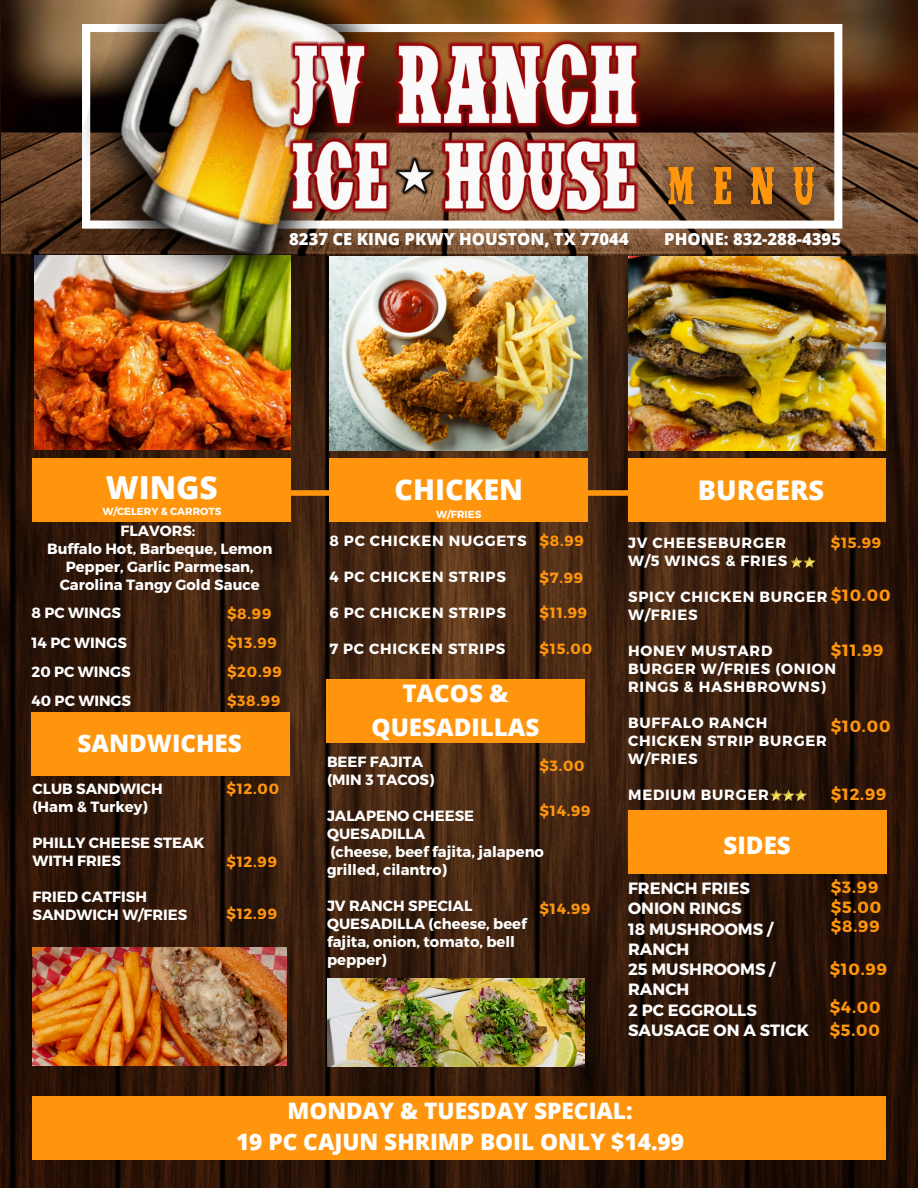
<style>
.page{position:relative;width:918px;height:1188px;background:#fff}
.page>*{position:absolute;margin:0;border:0;box-sizing:border-box;transform-origin:0 0}
.t1{font:800 31.65px "Open Sans";color:#fff}
.t2{font:800 28.65px "Open Sans";color:#fff}
.t3{font:800 27.15px "Open Sans";color:#fff}
.t4{font:800 24.15px/33.8px "Open Sans";color:#fff;text-align:center}
.t5{font:800 22.65px/31.5px "Open Sans";color:#fff;text-align:center}
.t6{font:800 16.65px "Open Sans";color:#fff}
.t7{font:700 16.35px/20.2px "Montserrat";color:#fff}
.t8{font:700 16.35px "Montserrat";letter-spacing:.05em;color:#ff950c}
.t9{font:700 14.85px/18px "Montserrat";color:#fff}
.t10{font:700 14.85px/18px "Montserrat";letter-spacing:.05em;color:#fff}
.t11{font:700 14.85px "Montserrat";letter-spacing:.05em;color:#ff950c}
.t12{font:700 10.35px "Montserrat";color:#fff}
.s1{font-size:16.35px;color:#ff950c}
</style>
<div class="page">
<img style="left:0;top:0;width:918px;height:1188px">
<img style="left:1px;top:0;width:917px;height:256px">
<img style="left:35px;top:256px;width:255px;height:193px">
<img style="left:32px;top:948px;width:255px;height:118px">
<img style="left:329px;top:257px;width:258px;height:193px">
<img style="left:628px;top:257px;width:258px;height:193px">
<img style="left:328px;top:978px;width:256px;height:88px">
<div style="left:265px;top:490px;width:100px;height:6px;background:#ff950c"></div>
<div style="left:557px;top:490px;width:108px;height:6px;background:#ff950c"></div>
<svg style="left:397px;top:24px;width:445px;height:205px"></svg>
<img style="left:45px;top:0;width:352px;height:321px">
<img style="left:275px;top:31px;width:379px;height:191px">
<div style="left:31px;top:713px;width:259px;height:63px;background:#ff950c"></div>
<div style="left:628px;top:458px;width:258px;height:64px;background:#ff950c"></div>
<div style="left:33px;top:458px;width:258px;height:64px;background:#ff950c"></div>
<div style="left:326px;top:679px;width:259px;height:64px;background:#ff950c"></div>
<div style="left:628px;top:811px;width:259px;height:63px;background:#ff950c"></div>
<div style="left:329px;top:458px;width:259px;height:64px;background:#ff950c"></div>
<div style="left:32px;top:1096px;width:854px;height:63px;background:#ff950c"></div>
<img style="left:640px;top:142px;width:202px;height:93px">
<svg style="left:790px;top:556px;width:26px;height:12px"></svg>
<svg style="left:770px;top:789px;width:37px;height:12px"></svg>
<p class="t6" style="left:289px;top:228px;width:341px">8237 CE KING PKWY HOUSTON, TX 77044</p>
<p class="t6" style="left:664px;top:227px;width:178px">PHONE: 832-288-4395</p>
<p class="t1" style="left:106px;top:466px;width:113px">WINGS</p>
<p class="t12" style="left:102px;top:504px;width:120px">W/CELERY &amp; CARROTS</p>
<p class="t9" style="left:120px;top:521px;width:77px">FLAVORS:</p>
<p class="t9" style="left:47px;top:539px;width:227px;text-align:center">Buffalo Hot, Barbeque, Lemon<br>Pepper, Garlic Parmesan,<br>Carolina Tangy Gold Sauce</p>
<p class="t9" style="left:31px;top:603px;width:91px">8 PC WINGS</p>
<h5 class="t9" style="left:31px;top:633px;width:97px">14 PC WINGS</h5>
<h2 class="t9" style="left:31px;top:662px;width:101px">20 PC WINGS</h2>
<p class="t9" style="left:31px;top:691px;width:101px">40 PC WINGS</p>
<h2 class="t11" style="left:227px;top:604px;width:46px">$8.99</h2>
<p class="t11" style="left:227px;top:633px;width:51px">$13.99</p>
<h3 class="t11" style="left:227px;top:662px;width:56px">$20.99</h3>
<p class="t11" style="left:227px;top:691px;width:55px">$38.99</p>
<p class="t4" style="left:78px;top:726px;width:166px">SANDWICHES</p>
<p class="t9" style="left:33px;top:779px;width:132px">CLUB SANDWICH</p>
<p class="t9" style="left:33px;top:797px;width:117px">(Ham &amp; Turkey)</p>
<p class="t9" style="left:33px;top:833px;width:174px">PHILLY CHEESE STEAK<br>WITH FRIES</p>
<p class="t9" style="left:33px;top:887px;width:156px">FRIED CATFISH<br>SANDWICH W/FRIES</p>
<p class="t11" style="left:227px;top:779px;width:54px">$12.00</p>
<p class="t11" style="left:227px;top:852px;width:52px">$12.99</p>
<h4 class="t11" style="left:227px;top:904px;width:52px">$12.99</h4>
<p class="t2" style="left:395px;top:470px;width:130px">CHICKEN</p>
<p class="t12" style="left:436px;top:508px;width:47px">W/FRIES</p>
<h6 class="t10" style="left:329px;top:531px;width:199px">8 PC CHICKEN NUGGETS</h6>
<h6 class="t10" style="left:329px;top:567px;width:178px">4 PC CHICKEN STRIPS</h6>
<h6 class="t10" style="left:329px;top:603px;width:178px">6 PC CHICKEN STRIPS</h6>
<h6 class="t10" style="left:329px;top:639px;width:177px">7 PC CHICKEN STRIPS</h6>
<h4 class="t11" style="left:540px;top:531px;width:46px">$8.99</h4>
<h5 class="t11" style="left:540px;top:568px;width:45px">$7.99</h5>
<h6 class="t11" style="left:540px;top:603px;width:49px">$11.99</h6>
<h6 class="t11" style="left:540px;top:639px;width:54px">$15.00</h6>
<p class="t4" style="left:371px;top:676px;width:169px">TACOS &amp;<br>QUESADILLAS</p>
<p class="t9" style="left:327px;top:752px;width:98px">BEEF FAJITA</p>
<p class="t9" style="left:327px;top:770px;width:109px">(MIN 3 TACOS)</p>
<p class="t9" style="left:327px;top:806px;width:149px">JALAPENO CHEESE<br>QUESADILLA</p>
<p class="t9" style="left:327px;top:842px;width:219px">(cheese, beef fajita, jalapeno grilled, cilantro)</p>
<p class="t9" style="left:327px;top:896px;width:201px">JV RANCH SPECIAL<br>QUESADILLA (cheese, beef fajita, onion, tomato, bell pepper)</p>
<p class="t11" style="left:540px;top:756px;width:47px">$3.00</p>
<p class="t11" style="left:540px;top:801px;width:53px">$14.99</p>
<p class="t11" style="left:540px;top:899px;width:53px">$14.99</p>
<p class="t3" style="left:698px;top:471px;width:128px">BURGERS</p>
<p class="t11" style="left:831px;top:533px;width:52px">$15.99</p>
<p class="t10" style="left:628px;top:587px;width:264px">SPICY CHICKEN BURGER <span class="s1">$10.00</span></p>
<p class="t8" style="left:831px;top:639px;width:54px">$11.99</p>
<p class="t10" style="left:628px;top:533px;width:160px">JV CHEESEBURGER</p>
<p class="t10" style="left:628px;top:551px;width:161px">W/5 WINGS &amp; FRIES</p>
<p class="t9" style="left:628px;top:605px;width:71px">W/FRIES</p>
<h4 class="t10" style="left:628px;top:641px;width:209px">HONEY MUSTARD<br>BURGER W/FRIES (ONION<br>RINGS &amp; HASHBROWNS)</h4>
<p class="t10" style="left:628px;top:713px;width:141px">BUFFALO RANCH</p>
<p class="t10" style="left:628px;top:731px;width:200px">CHICKEN STRIP BURGER</p>
<p class="t9" style="left:628px;top:749px;width:71px">W/FRIES</p>
<p class="t10" style="left:628px;top:785px;width:142px">MEDIUM BURGER</p>
<p class="t8" style="left:831px;top:715px;width:61px">$10.00</p>
<p class="t8" style="left:831px;top:784px;width:57px">$12.99</p>
<p class="t4" style="left:724px;top:828px;width:69px">SIDES</p>
<p class="t7" style="left:628px;top:877px;width:123px">FRENCH FRIES</p>
<p class="t8" style="left:831px;top:877px;width:49px">$3.99</p>
<p class="t7" style="left:628px;top:898px;width:182px">ONION RINGS<br>18 MUSHROOMS /<br>RANCH<br>25 MUSHROOMS /<br>RANCH<br>2 PC EGGROLLS<br>SAUSAGE ON A STICK</p>
<p class="t8" style="left:831px;top:896px;width:52px">$5.00</p>
<p class="t8" style="left:831px;top:916px;width:50px">$8.99</p>
<p class="t8" style="left:830px;top:958px;width:59px">$10.99</p>
<p class="t8" style="left:830px;top:997px;width:52px">$4.00</p>
<p class="t8" style="left:830px;top:1019px;width:52px">$5.00</p>
<p class="t5" style="left:236px;top:1094px;width:450px">MONDAY &amp; TUESDAY SPECIAL:<br>19 PC CAJUN SHRIMP BOIL ONLY $14.99</p>
</div>
